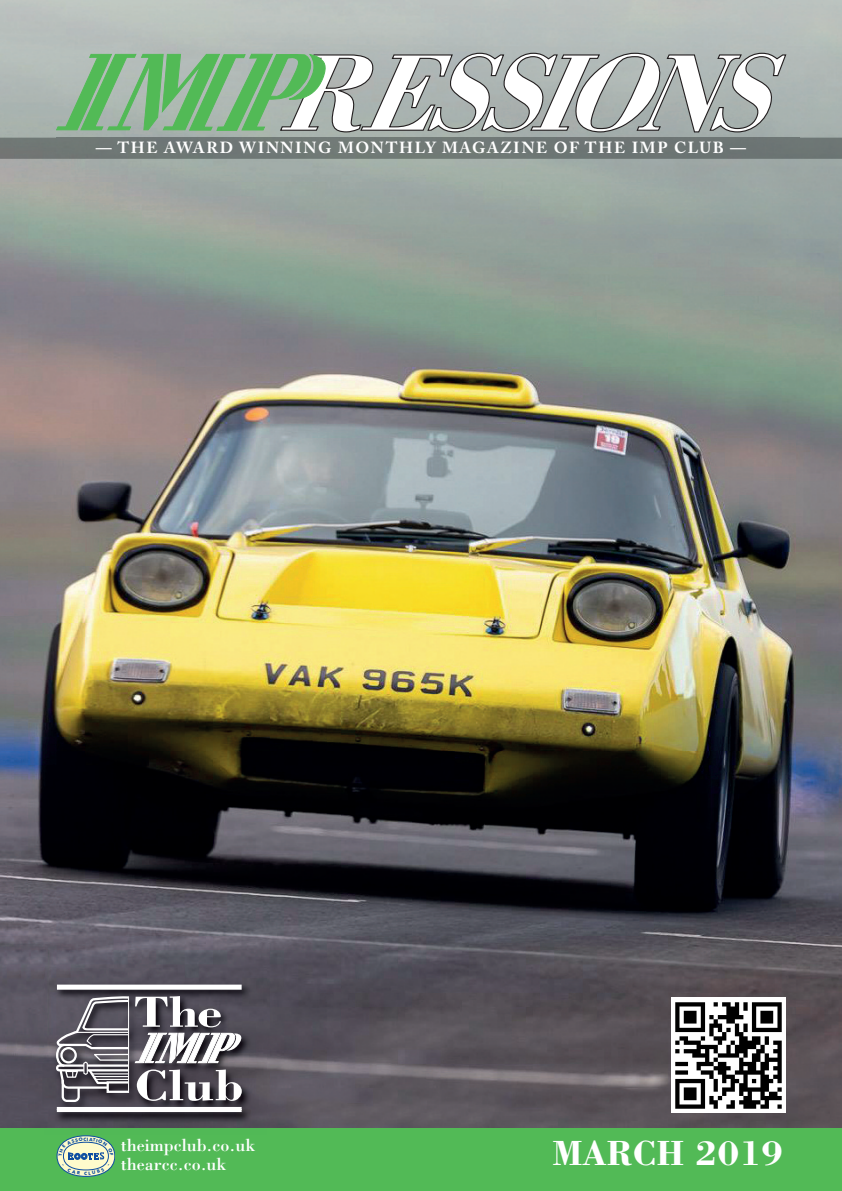
<style>
.page{position:relative;width:842px;height:1191px;background:#fff}
.page>*{position:absolute;margin:0;border:0;box-sizing:border-box;transform-origin:0 0}
.t1{font:700 45px/73.4px "Bodoni";color:#fff;scale:1.15 1}
.t2{font:700 36px "Bodoni";color:#fff}
.t3{font:18px/18.2px "Bodoni";color:#fff}
.t4{font:700 16px "Adobe Caslon Pro";letter-spacing:.1em;color:#fff}
</style>
<div class="page">
<img style="left:0;top:0;width:842px;height:1128px">
<div style="left:0;top:1128px;width:842px;height:63px;background:#52ba56"></div>
<img style="left:44px;top:968px;width:222px;height:160px">
<div style="left:57px;top:984px;width:185px;height:5px;background:#fff"></div>
<div style="left:57px;top:1107px;width:185px;height:5px;background:#fff"></div>
<svg style="left:55px;top:992px;width:190px;height:111px;background:#605c65"></svg>
<img style="left:672px;top:998px;width:113px;height:114px">
<svg style="left:56px;top:52px;width:731px;height:81px"></svg>
<div style="left:0;top:138px;width:842px;height:21px;background:#6e7775"></div>
<div style="left:56px;top:138px;width:743px;height:7px;background:#6f7776"></div>
<div style="left:57px;top:1135px;width:58px;height:41px;border:1px solid #0d4da1;border-radius:50%"></div>
<svg style="left:59px;top:1137px;width:54px;height:37px;background:#c3d4b9"></svg>
<p class="t4" style="left:96px;top:142px;width:652px">— THE AWARD WINNING MONTHLY MAGAZINE OF THE IMP CLUB —</p>
<h1 class="t1" style="left:134px;top:974px;width:96px">T h e<br>Club</h1>
<p class="t3" style="left:121px;top:1136px;width:136px">theimpclub.co.uk thearcc.co.uk</p>
<h2 class="t2" style="left:552px;top:1131px;width:232px">MARCH 2019</h2>
</div>
